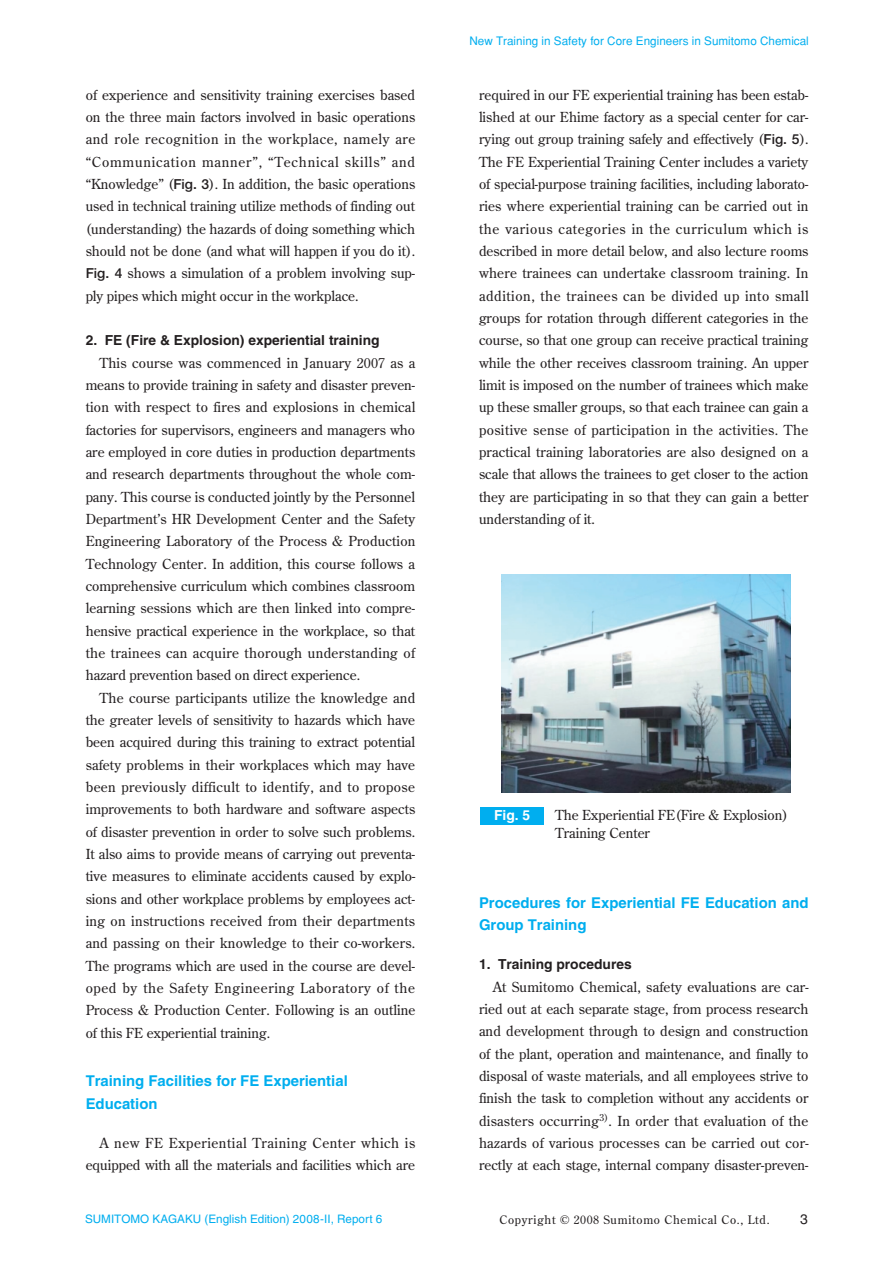
<style>
.page{position:relative;width:893px;height:1263px;background:#fff}
.page>*{position:absolute;margin:0;border:0;box-sizing:border-box;transform-origin:0 0}
.t1{font:700 14.85px/22.4px "Helvetica";color:#00aeef}
.t2{font:13.8px/22.4px "Century Old Style";color:#231f20;text-align:justify}
.t3{font:700 13.8px "Helvetica";color:#231f20}
.t4{font:700 13.8px "Helvetica";color:#fff}
.t5{font:13.8px "Helvetica LT Std";color:#231f20}
.t6{font:11.7px "Helvetica";color:#00aeef}
.t7{font:11.7px "Helvetica LT Std";color:#00aeef}
.t8{font:11.7px "Century Old Style Std";letter-spacing:.06em;color:#231f20}
.s1{font-family:"Helvetica Neue";font-weight:500}
.s2{font-family:"Century Old Style"}
</style>
<div class="page">
<div style="left:480px;top:807px;width:64px;height:17px;background:#00aeef"></div>
<img style="left:502px;top:575px;width:288px;height:218px">
<p class="t2" style="left:86px;top:83px;width:331px">of experience and sensitivity training exercises based on the three main factors involved in basic operations and role recognition in the workplace, namely are “Communication manner”, “Technical skills” and “Knowledge” (<span class="s1">Fig. 3</span>). In addition, the basic operations used in technical training utilize methods of finding out (understanding) the hazards of doing something which should not be done (and what will happen if you do it).<br><span class="s1">Fig. 4</span> shows a simulation of a problem involving sup&shy;ply pipes which might occur in the workplace.</p>
<p class="t3" style="left:86px;top:332px;width:295px">2. FE (Fire &amp; Explosion) experiential training</p>
<p class="t2" style="left:86px;top:351px;width:331px;text-indent:14px">This course was commenced in January 2007 as a means to provide training in safety and disaster preven&shy;tion with respect to fires and explosions in chemical factories for supervisors, engineers and managers who are employed in core duties in production departments and research departments throughout the whole com&shy;pany. This course is conducted jointly by the Personnel Department’s HR Development Center and the Safety Engineering Laboratory of the Process &amp; Production Technology Center. In addition, this course follows a comprehensive curriculum which combines classroom learning sessions which are then linked into compre&shy;hensive practical experience in the workplace, so that the trainees can acquire thorough understanding of hazard prevention based on direct experience.</p>
<p class="t2" style="left:86px;top:686px;width:331px;text-indent:14px">The course participants utilize the knowledge and the greater levels of sensitivity to hazards which have been acquired during this training to extract potential safety problems in their workplaces which may have been previously difficult to identify, and to propose improvements to both hardware and software aspects of disaster prevention in order to solve such problems.<br>It also aims to provide means of carrying out preventa&shy;tive measures to eliminate accidents caused by explo&shy;sions and other workplace problems by employees act&shy;ing on instructions received from their departments and passing on their knowledge to their co-workers.<br>The programs which are used in the course are devel&shy;oped by the Safety Engineering Laboratory of the Process &amp; Production Center. Following is an outline of this FE experiential training.</p>
<p class="t1" style="left:86px;top:1070px;width:264px">Training Facilities for FE Experiential<br>Education</p>
<p class="t2" style="left:86px;top:1132px;width:331px;text-align:right">A new FE Experiential Training Center which is equipped with all the materials and facilities which are</p>
<p class="t6" style="left:469px;top:35px;width:341px">New Training in Safety for Core Engineers in Sumitomo Chemical</p>
<p class="t2" style="left:479px;top:83px;width:331px">required in our FE experiential training has been estab&shy;lished at our Ehime factory as a special center for car&shy;rying out group training safely and effectively (<span class="s1">Fig. 5</span>).<br>The FE Experiential Training Center includes a variety of special-purpose training facilities, including laborato&shy;ries where experiential training can be carried out in the various categories in the curriculum which is described in more detail below, and also lecture rooms where trainees can undertake classroom training. In addition, the trainees can be divided up into small groups for rotation through different categories in the course, so that one group can receive practical training while the other receives classroom training. An upper limit is imposed on the number of trainees which make up these smaller groups, so that each trainee can gain a positive sense of participation in the activities. The practical training laboratories are also designed on a scale that allows the trainees to get closer to the action they are participating in so that they can gain a better understanding of it.</p>
<p class="t4" style="left:494px;top:806px;width:38px">Fig. 5</p>
<p class="t2" style="left:555px;top:806px;width:234px;line-height:18.1px">The Experiential FE(Fire &amp; Explosion)<br>Training Center</p>
<p class="t1" style="left:479px;top:891px;width:331px">Procedures for Experiential FE Education and<br>Group Training</p>
<p class="t3" style="left:479px;top:956px;width:154px">1. Training procedures</p>
<p class="t2" style="left:479px;top:975px;width:331px;text-indent:14px">At Sumitomo Chemical, safety evaluations are car&shy;ried out at each separate stage, from process research and development through to design and construction of the plant, operation and maintenance, and finally to disposal of waste materials, and all employees strive to finish the task to completion without any accidents or disasters occurring<sup>3)</sup>. In order that evaluation of the hazards of various processes can be carried out cor&shy;rectly at each stage, internal company disaster-preven-</p>
<p class="t7" style="left:85px;top:1212px;width:299px">SUMITOMO KAGAKU (English Edition) 2008-II, Report 6</p>
<p class="t8" style="left:499px;top:1212px;width:272px">Copyright © 2008 Sumitomo Chemical Co., Ltd.</p>
<p class="t5" style="left:800px;top:1211px;width:9px">3</p>
<p class="t6" style="left:208px;top:1213px;width:39px">2008-<span class="s2">II</span></p>
</div>
